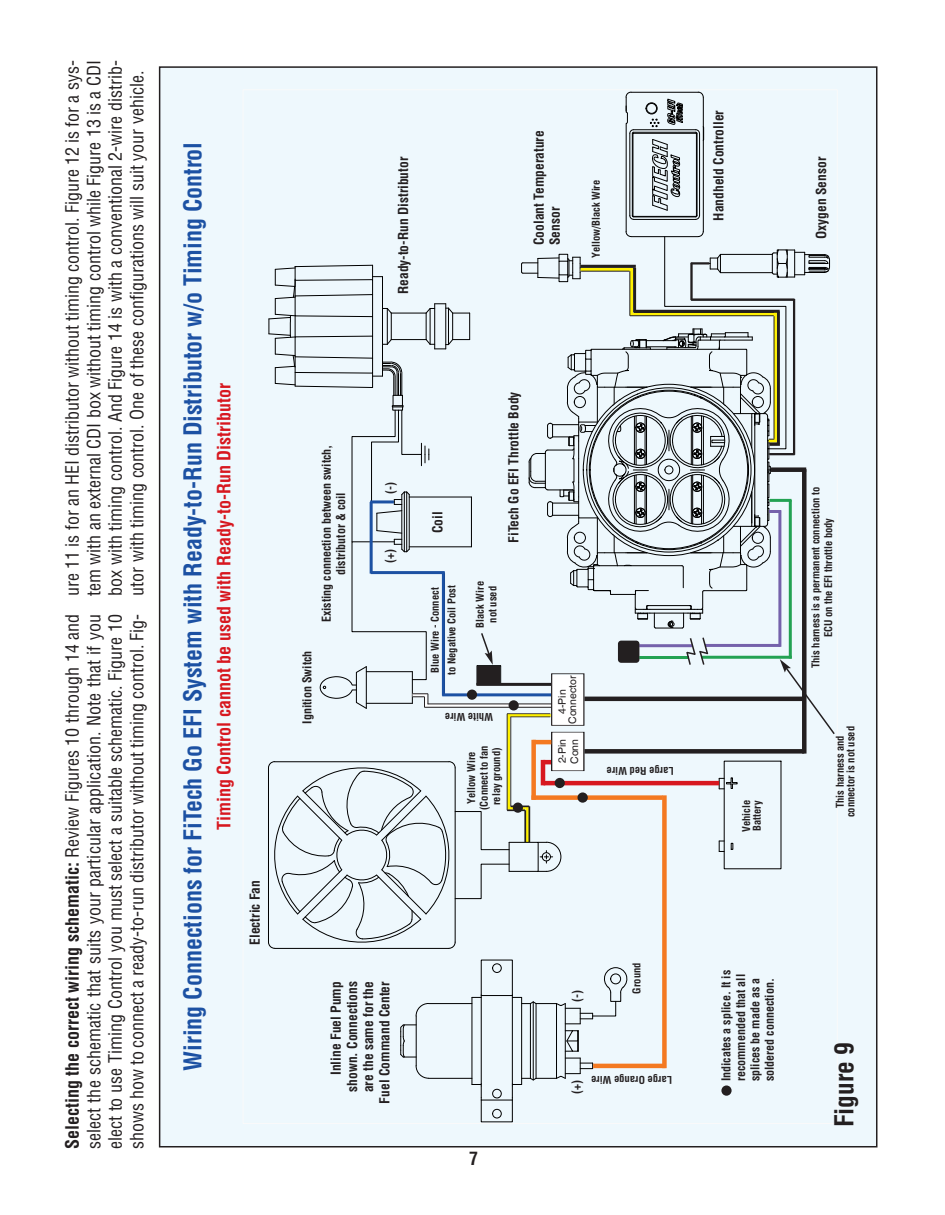
<style>
.page{position:relative;width:945px;height:1215px;background:#fff}
.page>*{position:absolute;margin:0;border:0;box-sizing:border-box;transform-origin:0 0}
.t1{font:700 condensed 25.5px "Helvetica";color:#231f20}
.t2{font:700 condensed 24px "Helvetica";color:#1c51a3}
.t3{font:condensed 18px/21.6px "Helvetica";color:#231f20;text-align:justify}
.t4{font:700 condensed 18px "Helvetica";color:#d7171f}
.t5{font:700 condensed 18px "Helvetica";color:#231f20}
.t6{font:700 condensed 13.5px/16.2px "Helvetica";color:#231f20}
.t7{font:700 condensed 12px/14.4px "Helvetica";color:#231f20;text-align:center}
.t8{font:700 condensed 10.5px/12.5px "Helvetica";color:#231f20;text-align:center}
.t9{font:10.5px/10.5px "Helvetica";color:#231f20;text-align:center}
.s1{font-weight:700}
</style>
<div class="page">
<div style="left:160px;top:67px;width:717px;height:1080px;background:#eef8fd"></div>
<hr style="left:481px;top:995px;width:31px;height:1px;background:#000">
<svg style="left:416px;top:1066px;width:13px;height:13px"></svg>
<svg style="left:416px;top:1003px;width:13px;height:13px"></svg>
<hr style="left:429px;top:1078px;width:43px;height:1px;background:#000">
<hr style="left:429px;top:1003px;width:43px;height:1px;background:#000">
<hr style="left:481px;top:996px;width:1px;height:88px;background:#000">
<hr style="left:512px;top:996px;width:1px;height:88px;background:#000">
<hr style="left:521px;top:997px;width:1px;height:87px;background:#000">
<hr style="left:472px;top:997px;width:1px;height:87px;background:#000">
<hr style="left:530px;top:1004px;width:1px;height:74px;background:#000">
<hr style="left:533px;top:1002px;width:1px;height:78px;background:#000">
<hr style="left:536px;top:1004px;width:1px;height:74px;background:#000">
<hr style="left:416px;top:1016px;width:1px;height:50px;background:#000">
<hr style="left:556px;top:1004px;width:1px;height:74px;background:#000">
<hr style="left:565px;top:1004px;width:1px;height:74px;background:#000">
<svg style="left:492px;top:1089px;width:10px;height:9px"></svg>
<svg style="left:472px;top:1084px;width:10px;height:16px"></svg>
<svg style="left:400px;top:1024px;width:16px;height:34px"></svg>
<svg style="left:512px;top:1058px;width:81px;height:42px"></svg>
<svg style="left:472px;top:994px;width:10px;height:4px"></svg>
<div style="left:492px;top:1109px;width:9px;height:9px;border:1px solid #000;border-radius:50%"></div>
<div style="left:492px;top:964px;width:9px;height:9px;border:1px solid #000;border-radius:50%"></div>
<svg style="left:731px;top:843px;width:2px;height:7px"></svg>
<svg style="left:719px;top:841px;width:5px;height:11px"></svg>
<svg style="left:719px;top:777px;width:19px;height:13px"></svg>
<svg style="left:512px;top:967px;width:116px;height:85px"></svg>
<div style="left:477px;top:665px;width:24px;height:20px;border:1px solid #000"></div>
<hr style="left:409px;top:547px;width:62px;height:1px;background:#000">
<hr style="left:409px;top:497px;width:62px;height:1px;background:#000">
<hr style="left:471px;top:497px;width:1px;height:50px;background:#000">
<hr style="left:391px;top:339px;width:35px;height:1px;background:#000">
<hr style="left:391px;top:313px;width:35px;height:1px;background:#000">
<svg style="left:426px;top:304px;width:44px;height:46px"></svg>
<div style="left:393px;top:395px;width:10px;height:11px;border:1px solid #000"></div>
<svg style="left:268px;top:265px;width:135px;height:130px"></svg>
<svg style="left:481px;top:633px;width:12px;height:32px"></svg>
<hr style="left:425px;top:704px;width:127px;height:3px;background:#fff">
<hr style="left:476px;top:683px;width:76px;height:3px;background:#231f20">
<div style="left:477px;top:666px;width:23px;height:18px;background:#231f20"></div>
<hr style="left:442px;top:693px;width:111px;height:3px;background:#1c51a3">
<hr style="left:593px;top:1064px;width:73px;height:4px;background:#f47921">
<svg style="left:661px;top:795px;width:6px;height:273px;fill:#f47921"></svg>
<svg style="left:536px;top:794px;width:127px;height:8px"></svg>
<hr style="left:544px;top:781px;width:175px;height:4px;background:#d7171f">
<hr style="left:541px;top:760px;width:4px;height:25px;background:#d7171f">
<hr style="left:543px;top:760px;width:26px;height:4px;background:#d7171f">
<hr style="left:507px;top:714px;width:3px;height:95px;background:#fff101">
<hr style="left:507px;top:714px;width:44px;height:3px;background:#fff101">
<div style="left:802px;top:469px;width:5px;height:285px;background:#231f20"></div>
<div style="left:721px;top:1085px;width:11px;height:11px;background:#231f20;border-radius:50%"></div>
<div style="left:578px;top:792px;width:10px;height:11px;background:#231f20;border-radius:50%"></div>
<div style="left:467px;top:690px;width:10px;height:10px;background:#231f20;border-radius:50%"></div>
<div style="left:509px;top:700px;width:10px;height:11px;background:#231f20;border-radius:50%"></div>
<div style="left:555px;top:778px;width:10px;height:10px;background:#231f20;border-radius:50%"></div>
<hr style="left:428px;top:704px;width:124px;height:1px;background:#231f20">
<hr style="left:425px;top:707px;width:127px;height:1px;background:#231f20">
<svg style="left:320px;top:405px;width:125px;height:304px"></svg>
<svg style="left:521px;top:92px;width:314px;height:644px"></svg>
<hr style="left:630px;top:315px;width:144px;height:1px;background:#231f20">
<hr style="left:630px;top:271px;width:1px;height:45px;background:#231f20">
<hr style="left:774px;top:316px;width:1px;height:123px;background:#231f20">
<hr style="left:507px;top:713px;width:43px;height:1px;background:#231f20">
<hr style="left:511px;top:717px;width:39px;height:1px;background:#231f20">
<hr style="left:507px;top:714px;width:1px;height:96px;background:#231f20">
<hr style="left:511px;top:717px;width:1px;height:90px;background:#231f20">
<hr style="left:529px;top:806px;width:1px;height:36px;background:#231f20">
<div style="left:552px;top:732px;width:32px;height:38px;background:#fff"></div>
<div style="left:551px;top:732px;width:33px;height:39px;border:1px solid #231f20"></div>
<div style="left:584px;top:749px;width:220px;height:5px;background:#231f20"></div>
<div style="left:509px;top:842px;width:29px;height:30px;border:1px solid #000"></div>
<svg style="left:538px;top:842px;width:23px;height:30px"></svg>
<svg style="left:268px;top:760px;width:261px;height:189px"></svg>
<hr style="left:533px;top:741px;width:18px;height:3px;background:#f47921">
<div style="left:531px;top:740px;width:5px;height:60px;background:#f47921"></div>
<p class="t3" style="left:62px;top:596px;width:537px;rotate:-90deg">ure 11 is for an HEI distributor without timing control. Figure 12 is for a sys&shy;tem with an external CDI box without timing control while Figure 13 is a CDI box with timing control. And Figure 14 is with a conventional 2-wire distrib&shy;utor with timing control. One of these configurations will suit your vehicle.</p>
<p class="t3" style="left:62px;top:1149px;width:537px;rotate:-90deg"><span class="s1">Selecting the correct wiring schematic:</span> Review Figures 10 through 14 and select the schematic that suits your particular application. Note that if you elect to use Timing Control you must select a suitable schematic. Figure 10 shows how to connect a ready-to-run distributor without timing control. Fig-</p>
<h2 class="t2" style="left:179px;top:1071px;width:930px;rotate:-90deg">Wiring Connections for FiTech Go EFI System with Ready-to-Run Distributor w/o Timing Control</h2>
<p class="t4" style="left:214px;top:830px;width:448px;rotate:-90deg">Timing Control cannot be used with Ready-to-Run Distributor</p>
<p class="t6" style="left:247px;top:945px;width:66px;rotate:-90deg">Electric Fan</p>
<p class="t7" style="left:319px;top:622px;width:179px;rotate:-90deg">Existing connection between switch, distributor &amp; coil</p>
<p class="t7" style="left:300px;top:724px;width:74px;rotate:-90deg">Ignition Switch</p>
<p class="t6" style="left:396px;top:294px;width:139px;rotate:-90deg">Ready-to-Run Distributor</p>
<p class="t6" style="left:531px;top:245px;width:116px;rotate:-90deg">Coolant Temperature<br>Sensor</p>
<p class="t8" style="left:590px;top:258px;width:79px;rotate:-90deg">Yellow/Black Wire</p>
<p class="t7" style="left:383px;top:494px;width:13px;rotate:-90deg">(-)</p>
<p class="t7" style="left:383px;top:563px;width:15px;rotate:-90deg">(+)</p>
<p class="t6" style="left:430px;top:533px;width:23px;rotate:-90deg">Coil</p>
<p class="t6" style="left:506px;top:543px;width:153px;rotate:-90deg">FiTech Go EFI Throttle Body</p>
<p class="t8" style="left:427px;top:675px;width:91px;line-height:16.5px;text-align:left;rotate:-90deg">Blue Wire - Connect to Negative Coil Post</p>
<p class="t8" style="left:474px;top:628px;width:48px;rotate:-90deg">Black Wire not used</p>
<p class="t8" style="left:493px;top:723px;width:50px;rotate:-180deg">White Wire</p>
<p class="t8" style="left:465px;top:810px;width:66px;rotate:-90deg">Yellow Wire (Connect to fan relay ground)</p>
<p class="t9" style="left:557px;top:724px;width:50px;rotate:-90deg">4-Pin<br>Connector</p>
<p class="t9" style="left:556px;top:764px;width:27px;line-height:12.5px;text-align:left;rotate:-90deg">2-Pin<br>Conn</p>
<p class="t8" style="left:674px;top:777px;width:69px;rotate:-180deg">Large Red Wire</p>
<p class="t6" style="left:711px;top:221px;width:112px;rotate:-90deg">Handheld Controller</p>
<p class="t8" style="left:741px;top:832px;width:33px;line-height:10.5px;text-align:left;rotate:-90deg">Vehicle<br>Battery</p>
<p class="t6" style="left:814px;top:239px;width:84px;rotate:-90deg">Oxygen Sensor</p>
<p class="t8" style="left:810px;top:668px;width:183px;rotate:-90deg">This harness is a permanent connection to<br>ECU on the EFI throttle body</p>
<p class="t8" style="left:835px;top:817px;width:93px;line-height:10.5px;rotate:-90deg">This harness and connector is not used</p>
<p class="t6" style="left:328px;top:1104px;width:124px;text-align:right;rotate:-90deg">Inline Fuel Pump shown. Connections are the same for the<br>Fuel Command Center</p>
<p class="t5" style="left:469px;top:1148px;width:10px">7</p>
<p class="t7" style="left:570px;top:1002px;width:13px;rotate:-90deg">(-)</p>
<p class="t8" style="left:631px;top:994px;width:32px;rotate:-90deg">Ground</p>
<p class="t7" style="left:570px;top:1094px;width:15px;rotate:-90deg">(+)</p>
<p class="t8" style="left:672px;top:1086px;width:83px;rotate:-180deg">Large Orange Wire</p>
<p class="t7" style="left:719px;top:1081px;width:113px;text-align:left;rotate:-90deg">Indicates a splice. It is recommended that all splices be made as a soldered connection.</p>
<h1 class="t1" style="left:830px;top:1127px;width:87px;rotate:-90deg">Figure 9</h1>
</div>
